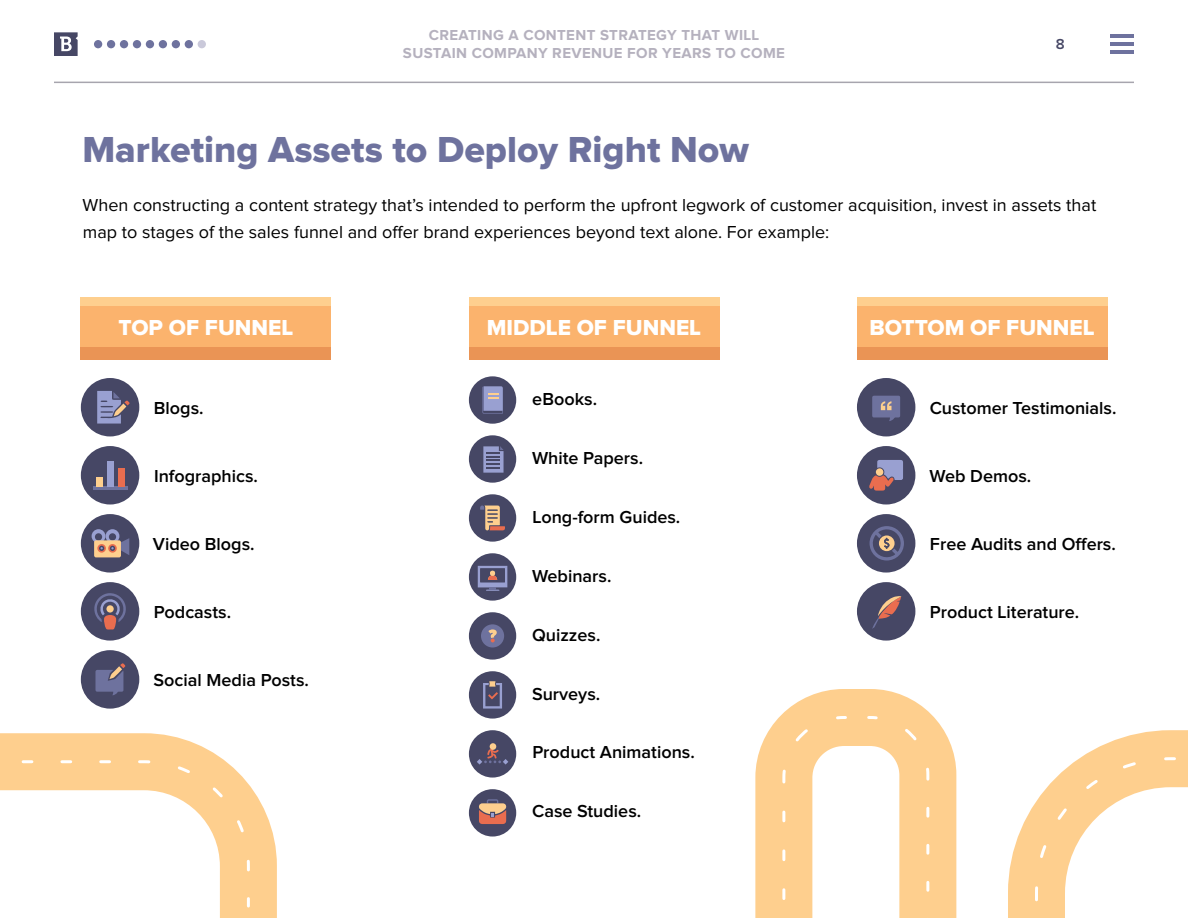
<style>
.page{position:relative;width:1188px;height:918px;background:#fff}
.page>*{position:absolute;margin:0;border:0;box-sizing:border-box;transform-origin:0 0}
.t1{font:37.5px "Proxima Nova Extrabld";color:#6e729e}
.t2{font:22.5px "Proxima Nova Extrabld";color:#fff}
.t3{font:600 18px "Proxima Nova";color:#000}
.t4{font:18px/27px "Proxima Nova";color:#000}
.t5{font:700 15px/18px "Proxima Nova";letter-spacing:.025em;color:#b5b1be;text-align:center}
.t6{font:600 15px "Proxima Nova";color:#464765}
</style>
<div class="page">
<svg style="left:54px;top:32px;width:24px;height:24px"></svg>
<hr style="left:1110px;top:34px;width:24px;height:4px;background:#6e729e">
<hr style="left:1110px;top:42px;width:24px;height:4px;background:#6e729e">
<hr style="left:1110px;top:50px;width:24px;height:4px;background:#6e729e">
<div style="left:94px;top:40px;width:8px;height:8px;background:#6e729e;border-radius:50%"></div>
<div style="left:120px;top:40px;width:8px;height:8px;background:#6e729e;border-radius:50%"></div>
<div style="left:146px;top:40px;width:8px;height:8px;background:#6e729e;border-radius:50%"></div>
<div style="left:172px;top:40px;width:8px;height:8px;background:#6e729e;border-radius:50%"></div>
<div style="left:107px;top:40px;width:8px;height:8px;background:#6e729e;border-radius:50%"></div>
<div style="left:133px;top:40px;width:8px;height:8px;background:#6e729e;border-radius:50%"></div>
<div style="left:159px;top:40px;width:8px;height:8px;background:#6e729e;border-radius:50%"></div>
<div style="left:198px;top:40px;width:8px;height:8px;background:#cac9da;border-radius:50%"></div>
<div style="left:185px;top:40px;width:8px;height:8px;background:#6e729e;border-radius:50%"></div>
<hr style="left:54px;top:82px;width:1080px;height:1px;background:#a7a5ae">
<div style="left:81px;top:297px;width:250px;height:63px;background:#fbb36d"></div>
<div style="left:81px;top:347px;width:250px;height:13px;background:#ea9455"></div>
<div style="left:81px;top:297px;width:250px;height:8px;background:#fecf8e"></div>
<div style="left:469px;top:297px;width:250px;height:63px;background:#fbb36d"></div>
<div style="left:469px;top:347px;width:250px;height:13px;background:#ea9455"></div>
<div style="left:469px;top:297px;width:250px;height:8px;background:#fecf8e"></div>
<div style="left:857px;top:297px;width:250px;height:63px;background:#fbb36d"></div>
<div style="left:857px;top:347px;width:250px;height:13px;background:#ea9455"></div>
<div style="left:857px;top:297px;width:250px;height:8px;background:#fecf8e"></div>
<div style="left:81px;top:378px;width:58px;height:58px;background:#464765;border-radius:50%"></div>
<div style="left:469px;top:376px;width:47px;height:48px;background:#464765;border-radius:50%"></div>
<div style="left:469px;top:612px;width:47px;height:48px;background:#464765;border-radius:50%"></div>
<div style="left:469px;top:494px;width:47px;height:48px;background:#464765;border-radius:50%"></div>
<div style="left:469px;top:435px;width:47px;height:48px;background:#464765;border-radius:50%"></div>
<div style="left:469px;top:553px;width:47px;height:48px;background:#464765;border-radius:50%"></div>
<div style="left:857px;top:378px;width:58px;height:58px;background:#464765;border-radius:50%"></div>
<div style="left:81px;top:446px;width:58px;height:59px;background:#464765;border-radius:50%"></div>
<div style="left:857px;top:446px;width:58px;height:59px;background:#464765;border-radius:50%"></div>
<div style="left:81px;top:514px;width:58px;height:59px;background:#464765;border-radius:50%"></div>
<div style="left:857px;top:514px;width:58px;height:59px;background:#464765;border-radius:50%"></div>
<div style="left:81px;top:582px;width:58px;height:59px;background:#464765;border-radius:50%"></div>
<div style="left:857px;top:582px;width:58px;height:59px;background:#464765;border-radius:50%"></div>
<div style="left:81px;top:650px;width:58px;height:59px;background:#464765;border-radius:50%"></div>
<svg style="left:1008px;top:730px;width:180px;height:188px"></svg>
<svg style="left:1034px;top:756px;width:154px;height:162px"></svg>
<svg style="left:80px;top:661px;width:877px;height:257px"></svg>
<svg style="left:0;top:715px;width:931px;height:203px"></svg>
<svg style="left:97px;top:391px;width:33px;height:33px"></svg>
<hr style="left:93px;top:487px;width:34px;height:3px;background:#6e729e">
<div style="left:96px;top:477px;width:6px;height:10px;background:#fecf8e"></div>
<div style="left:107px;top:461px;width:6px;height:26px;background:#99a0d1"></div>
<div style="left:118px;top:468px;width:6px;height:19px;background:#e96d4f"></div>
<svg style="left:92px;top:529px;width:13px;height:14px"></svg>
<div style="left:106px;top:529px;width:13px;height:14px;background:#99a0d1;border-radius:50%"></div>
<div style="left:95px;top:533px;width:7px;height:7px;background:#464765;border-radius:50%"></div>
<div style="left:109px;top:533px;width:7px;height:7px;background:#464765;border-radius:50%"></div>
<div style="left:94px;top:540px;width:27px;height:17px;background:#fecf8e;border-radius:2px"></div>
<svg style="left:121px;top:538px;width:8px;height:17px"></svg>
<svg style="left:97px;top:544px;width:9px;height:9px"></svg>
<svg style="left:99px;top:546px;width:5px;height:5px"></svg>
<svg style="left:108px;top:544px;width:9px;height:9px"></svg>
<svg style="left:110px;top:546px;width:5px;height:5px"></svg>
<div style="left:95px;top:670px;width:29px;height:22px;background:#6e729e;border-radius:2px"></div>
<svg style="left:112px;top:691px;width:6px;height:4px"></svg>
<svg style="left:108px;top:663px;width:18px;height:18px"></svg>
<svg style="left:94px;top:593px;width:32px;height:37px"></svg>
<div style="left:106px;top:605px;width:8px;height:8px;background:#fecf8e;border-radius:50%"></div>
<svg style="left:483px;top:446px;width:21px;height:27px"></svg>
<svg style="left:482px;top:386px;width:21px;height:28px"></svg>
<svg style="left:480px;top:506px;width:25px;height:24px"></svg>
<div style="left:481px;top:624px;width:23px;height:24px;background:#6e729e;border-radius:50%"></div>
<svg style="left:488px;top:629px;width:9px;height:13px"></svg>
<svg style="left:483px;top:681px;width:19px;height:28px"></svg>
<svg style="left:478px;top:566px;width:29px;height:25px"></svg>
<svg style="left:479px;top:799px;width:28px;height:25px"></svg>
<svg style="left:477px;top:749px;width:31px;height:16px"></svg>
<div style="left:490px;top:743px;width:6px;height:7px;background:#fecf8e;border-radius:50%"></div>
<div style="left:872px;top:396px;width:28px;height:22px;background:#6e729e;border-radius:2px"></div>
<svg style="left:889px;top:417px;width:5px;height:4px"></svg>
<svg style="left:881px;top:401px;width:11px;height:9px"></svg>
<svg style="left:869px;top:460px;width:34px;height:31px"></svg>
<div style="left:876px;top:468px;width:7px;height:8px;background:#fecf8e;border-radius:50%"></div>
<svg style="left:872px;top:596px;width:29px;height:33px"></svg>
<svg style="left:870px;top:526px;width:34px;height:35px"></svg>
<p class="t5" style="left:403px;top:27px;width:384px">CREATING A CONTENT STRATEGY THAT WILL<br>SUSTAIN COMPANY REVENUE FOR YEARS TO COME</p>
<h1 class="t1" style="left:82px;top:133px;width:668px">Marketing Assets to Deploy Right Now</h1>
<p class="t6" style="left:1056px;top:37px;width:10px">8</p>
<p class="t4" style="left:83px;top:192px;width:1015px">When constructing a content strategy that’s intended to perform the upfront legwork of customer acquisition, invest in assets that map to stages of the sales funnel and offer brand experiences beyond text alone. For example:</p>
<p class="t2" style="left:119px;top:317px;width:176px">TOP OF FUNNEL</p>
<p class="t2" style="left:487px;top:317px;width:216px">MIDDLE OF FUNNEL</p>
<p class="t2" style="left:869px;top:317px;width:227px">BOTTOM OF FUNNEL</p>
<p class="t3" style="left:154px;top:400px;width:51px">Blogs.</p>
<p class="t3" style="left:532px;top:390px;width:66px">eBooks.</p>
<p class="t3" style="left:532px;top:449px;width:113px">White Papers.</p>
<p class="t3" style="left:930px;top:400px;width:188px">Customer Testimonials.</p>
<p class="t3" style="left:154px;top:468px;width:106px">Infographics.</p>
<p class="t3" style="left:930px;top:468px;width:103px">Web Demos.</p>
<p class="t3" style="left:533px;top:508px;width:149px">Long-form Guides.</p>
<p class="t3" style="left:153px;top:536px;width:103px">Video Blogs.</p>
<p class="t3" style="left:930px;top:536px;width:187px">Free Audits and Offers.</p>
<p class="t3" style="left:532px;top:567px;width:81px">Webinars.</p>
<p class="t3" style="left:154px;top:604px;width:79px">Podcasts.</p>
<p class="t3" style="left:930px;top:604px;width:151px">Product Literature.</p>
<p class="t3" style="left:154px;top:672px;width:157px">Social Media Posts.</p>
<p class="t3" style="left:532px;top:626px;width:70px">Quizzes.</p>
<p class="t3" style="left:532px;top:685px;width:70px">Surveys.</p>
<p class="t3" style="left:532px;top:744px;width:164px">Product Animations.</p>
<p class="t3" style="left:532px;top:803px;width:111px">Case Studies.</p>
</div>
